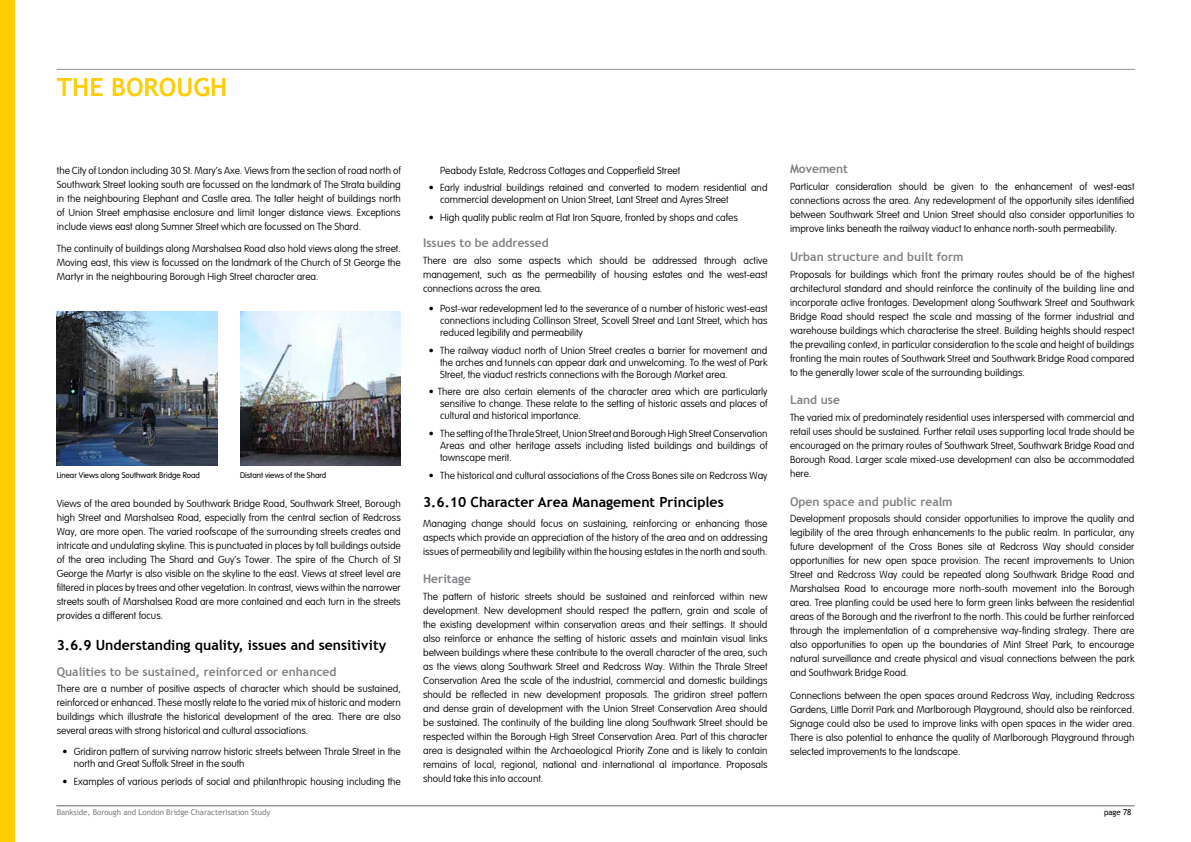
<style>
.page{position:relative;width:1191px;height:842px;background:#fff}
.page>*{position:absolute;margin:0;border:0;box-sizing:border-box;transform-origin:0 0}
.t1{font:700 25px "Trebuchet MS";color:#ffcd03}
.t2{font:700 14px "Trebuchet MS";color:#000}
.t3{font:700 12px "Trebuchet MS";color:#808285}
.t4{font:100 10px/14px "VAG Roundedthin";color:#000;text-align:justify}
.t5{font:300 8px "VAG Roundedlight";color:#000}
.t6{font:8px "Trebuchet MS";letter-spacing:-.01em;color:#808285}
.t7{font:8px "Trebuchet MS";letter-spacing:-.01em;color:#000}
</style>
<div class="page">
<hr style="left:57px;top:69px;width:1078px;height:1px;background:#939598">
<div style="left:0;top:0;width:15px;height:842px;background:#ffcd03"></div>
<hr style="left:57px;top:805px;width:1077px;height:1px;background:#999">
<img style="left:57px;top:312px;width:160px;height:154px">
<img style="left:240px;top:312px;width:161px;height:154px">
<h1 class="t1" style="left:57px;top:72px;width:172px">THE BOROUGH</h1>
<p class="t4" style="left:57px;top:163px;width:345px">the City of London including 30 St. Mary’s Axe. Views from the section of road north of Southwark Street looking south are focussed on the landmark of The Strata building in the neighbouring Elephant and Castle area. The taller height of buildings north of Union Street emphasise enclosure and limit longer distance views. Exceptions include views east along Sumner Street which are focussed on The Shard.</p>
<p class="t4" style="left:57px;top:242px;width:345px">The continuity of buildings along Marshalsea Road also hold views along the street.<br>Moving east, this view is focussed on the landmark of the Church of St George the Martyr in the neighbouring Borough High Street character area.</p>
<p class="t5" style="left:57px;top:470px;width:145px">Linear Views along Southwark Bridge Road</p>
<p class="t5" style="left:240px;top:470px;width:88px">Distant views of the Shard</p>
<p class="t4" style="left:57px;top:496px;width:345px">Views of the area bounded by Southwark Bridge Road, Southwark Street, Borough high Street and Marshalsea Road, especially from the central section of Redcross Way, are more open. The varied roofscape of the surrounding streets creates and intricate and undulating skyline. This is punctuated in places by tall buildings outside of the area including The Shard and Guy’s Tower. The spire of the Church of St George the Martyr is also visible on the skyline to the east. Views at street level are filtered in places by trees and other vegetation. In contrast, views within the narrower streets south of Marshalsea Road are more contained and each turn in the streets provides a different focus.</p>
<h2 class="t2" style="left:57px;top:636px;width:331px">3.6.9 Understanding quality, issues and sensitivity</h2>
<p class="t3" style="left:57px;top:664px;width:281px">Qualities to be sustained, reinforced or enhanced</p>
<p class="t4" style="left:57px;top:682px;width:345px">There are a number of positive aspects of character which should be sustained, reinforced or enhanced. These mostly relate to the varied mix of historic and modern buildings which illustrate the historical development of the area. There are also several areas with strong historical and cultural associations.</p>
<p class="t4" style="left:74px;top:745px;width:328px;line-height:12px;text-indent:-11px">• Gridiron pattern of surviving narrow historic streets between Thrale Street in the north and Great Suffolk Street in the south</p>
<p class="t4" style="left:62px;top:774px;width:340px">• Examples of various periods of social and philanthropic housing including the</p>
<p class="t4" style="left:440px;top:163px;width:241px">Peabody Estate, Redcross Cottages and Copperfield Street</p>
<p class="t4" style="left:440px;top:182px;width:329px;line-height:12px;text-indent:-11px">• Early industrial buildings retained and converted to modern residential and commercial development on Union Street, Lant Street and Ayres Street</p>
<p class="t4" style="left:429px;top:210px;width:310px">• High quality public realm at Flat Iron Square, fronted by shops and cafes</p>
<p class="t3" style="left:423px;top:235px;width:127px">Issues to be addressed</p>
<p class="t4" style="left:423px;top:253px;width:346px">There are also some aspects which should be addressed through active management, such as the permeability of housing estates and the west-east connections across the area.</p>
<p class="t4" style="left:440px;top:303px;width:329px;line-height:12px;text-indent:-11px">• Post-war redevelopment led to the severance of a number of historic west-east connections including Collinson Street, Scovell Street and Lant Street, which has reduced legibility and permeability</p>
<p class="t4" style="left:440px;top:344px;width:329px;line-height:12px;text-indent:-11px">• The railway viaduct north of Union Street creates a barrier for movement and the arches and tunnels can appear dark and unwelcoming. To the west of Park Street, the viaduct restricts connections with the Borough Market area.</p>
<p class="t4" style="left:440px;top:386px;width:329px;line-height:12px;text-indent:-11px">• There are also certain elements of the character area which are particularly sensitive to change. These relate to the setting of historic assets and places of cultural and historical importance.</p>
<p class="t4" style="left:440px;top:428px;width:329px;line-height:12px;text-indent:-11px">• The setting of the Thrale Street, Union Street and Borough High Street Conservation Areas and other heritage assets including listed buildings and buildings of townscape merit.</p>
<p class="t4" style="left:429px;top:468px;width:340px">• The historical and cultural associations of the Cross Bones site on Redcross Way</p>
<h2 class="t2" style="left:423px;top:493px;width:302px">3.6.10 Character Area Management Principles</h2>
<p class="t4" style="left:423px;top:516px;width:346px">Managing change should focus on sustaining, reinforcing or enhancing those aspects which provide an appreciation of the history of the area and on addressing issues of permeability and legibility within the housing estates in the north and south.</p>
<p class="t3" style="left:423px;top:571px;width:49px">Heritage</p>
<p class="t4" style="left:423px;top:589px;width:346px">The pattern of historic streets should be sustained and reinforced within new development. New development should respect the pattern, grain and scale of the existing development within conservation areas and their settings. It should also reinforce or enhance the setting of historic assets and maintain visual links between buildings where these contribute to the overall character of the area, such as the views along Southwark Street and Redcross Way. Within the Thrale Street Conservation Area the scale of the industrial, commercial and domestic buildings should be reflected in new development proposals. The gridiron street pattern and dense grain of development with the Union Street Conservation Area should be sustained. The continuity of the building line along Southwark Street should be respected within the Borough High Street Conservation Area. Part of this character area is designated within the Archaeological Priority Zone and is likely to contain remains of local, regional, national and international al importance. Proposals should take this into account.</p>
<p class="t3" style="left:790px;top:161px;width:59px">Movement</p>
<p class="t4" style="left:790px;top:180px;width:346px">Particular consideration should be given to the enhancement of west-east connections across the area. Any redevelopment of the opportunity sites identified between Southwark Street and Union Street should also consider opportunities to improve links beneath the railway viaduct to enhance north-south permeability.</p>
<p class="t3" style="left:790px;top:249px;width:175px">Urban structure and built form</p>
<p class="t4" style="left:790px;top:267px;width:346px">Proposals for buildings which front the primary routes should be of the highest architectural standard and should reinforce the continuity of the building line and incorporate active frontages. Development along Southwark Street and Southwark Bridge Road should respect the scale and massing of the former industrial and warehouse buildings which characterise the street. Building heights should respect the prevailing context, in particular consideration to the scale and height of buildings fronting the main routes of Southwark Street and Southwark Bridge Road compared to the generally lower scale of the surrounding buildings.</p>
<p class="t3" style="left:790px;top:392px;width:51px">Land use</p>
<p class="t4" style="left:790px;top:410px;width:346px">The varied mix of predominately residential uses interspersed with commercial and retail uses should be sustained. Further retail uses supporting local trade should be encouraged on the primary routes of Southwark Street, Southwark Bridge Road and Borough Road. Larger scale mixed-use development can also be accommodated here.</p>
<p class="t3" style="left:790px;top:494px;width:164px">Open space and public realm</p>
<p class="t4" style="left:790px;top:512px;width:346px">Development proposals should consider opportunities to improve the quality and legibility of the area through enhancements to the public realm. In particular, any future development of the Cross Bones site at Redcross Way should consider opportunities for new open space provision. The recent improvements to Union Street and Redcross Way could be repeated along Southwark Bridge Road and Marshalsea Road to encourage more north-south movement into the Borough area. Tree planting could be used here to form green links between the residential areas of the Borough and the riverfront to the north. This could be further reinforced through the implementation of a comprehensive way-finding strategy. There are also opportunities to open up the boundaries of Mint Street Park, to encourage natural surveillance and create physical and visual connections between the park and Southwark Bridge Road.</p>
<p class="t4" style="left:790px;top:688px;width:346px">Connections between the open spaces around Redcross Way, including Redcross Gardens, Little Dorrit Park and Marlborough Playground, should also be reinforced.<br>Signage could also be used to improve links with open spaces in the wider area.<br>There is also potential to enhance the quality of Marlborough Playground through selected improvements to the landscape.</p>
<p class="t6" style="left:57px;top:807px;width:215px">Bankside, Borough and London Bridge Characterisation Study</p>
<p class="t7" style="left:1104px;top:807px;width:29px">page 78</p>
</div>
